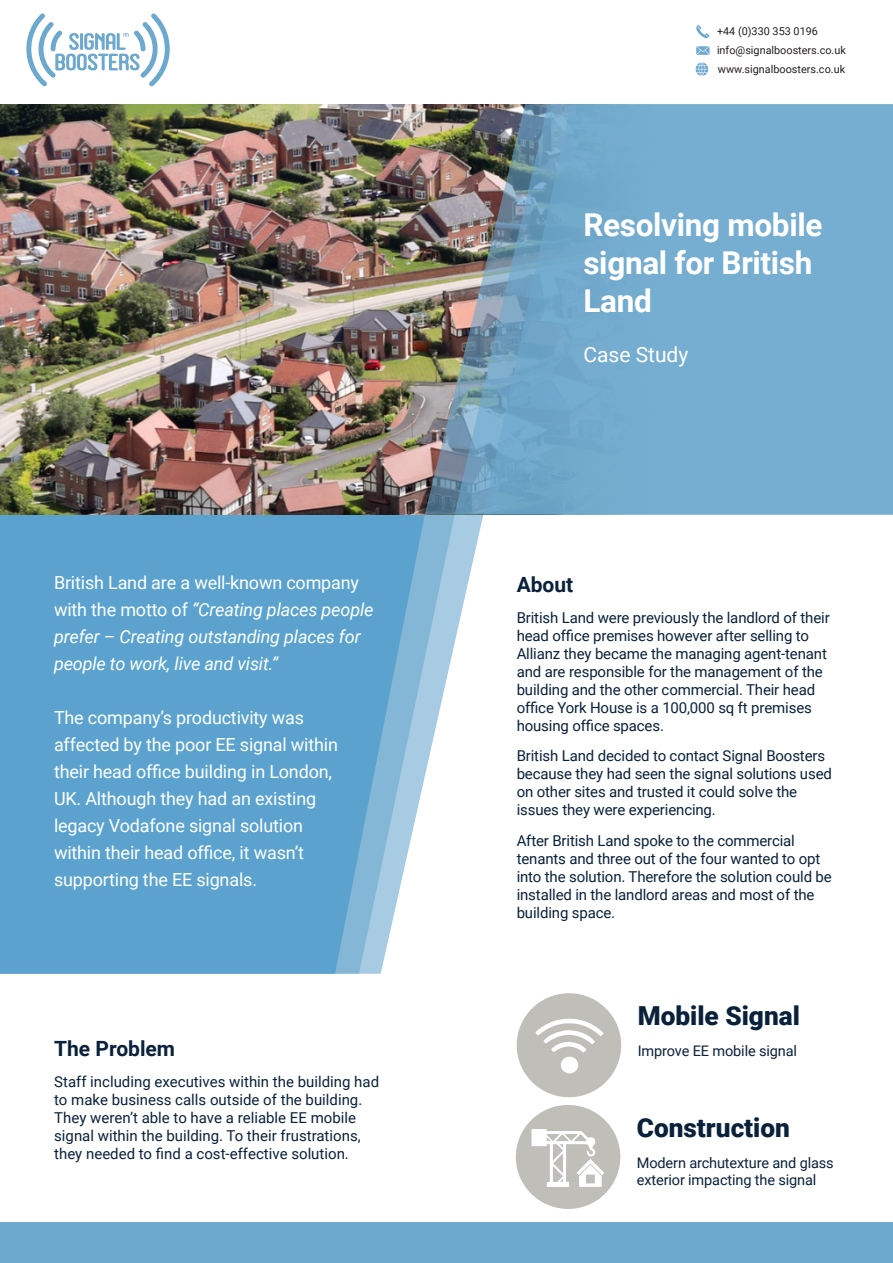
<style>
.page{position:relative;width:893px;height:1263px;background:#fff}
.page>*{position:absolute;margin:0;border:0;box-sizing:border-box;transform-origin:0 0}
.t1{font:700 31.5px/37.8px "Roboto";letter-spacing:-.01em;color:#fff}
.t2{font:900 26.25px "Roboto";color:#0a213b}
.t3{font:700 21px "Roboto";color:#0a213b}
.t4{font:21px "Roboto";color:#fff}
.t5{font:18px/27px "Roboto";letter-spacing:-.01em;color:#fff}
.t6{font:italic 18px/27px "Roboto";letter-spacing:-.01em;color:#fff}
.t7{font:15px/18px "Roboto";letter-spacing:-.01em;color:#0a213b}
.t8{font:14.55px/17.4px "Roboto";letter-spacing:-.01em;color:#0a213b}
.t9{font:10.8px "Roboto";color:#231f20}
.s1{font-style:normal}
</style>
<div class="page">
<svg style="left:455px;top:514px;width:28px;height:127px"></svg>
<svg style="left:0;top:514px;width:455px;height:460px;background:#68aad1"></svg>
<img style="left:0;top:104px;width:425px;height:410px">
<img style="left:425px;top:104px;width:30px;height:410px">
<svg style="left:455px;top:104px;width:438px;height:410px;background:#74a7c6"></svg>
<div style="left:516px;top:1105px;width:104px;height:104px;background:#bfbeb9;border-radius:50%"></div>
<div style="left:517px;top:993px;width:104px;height:104px;background:#bfbeb9;border-radius:50%"></div>
<svg style="left:519px;top:1018px;width:103px;height:80px"></svg>
<div style="left:561px;top:1057px;width:17px;height:16px;background:#fff;border-radius:50%"></div>
<svg style="left:518px;top:1129px;width:103px;height:80px"></svg>
<svg style="left:696px;top:25px;width:13px;height:13px"></svg>
<svg style="left:696px;top:46px;width:14px;height:9px"></svg>
<svg style="left:696px;top:63px;width:12px;height:13px"></svg>
<svg style="left:26px;top:13px;width:144px;height:73px"></svg>
<div style="left:0;top:1222px;width:893px;height:41px;background:#6da8cf"></div>
<p class="t6" style="left:54px;top:568px;width:321px"><span class="s1">British Land are a well-known company with the motto of</span> “Creating places people prefer – Creating outstanding places for people to work, live and visit.”</p>
<p class="t5" style="left:54px;top:703px;width:286px">The company’s productivity was affected by the poor EE signal within their head office building in London, UK. Although they had an existing legacy Vodafone signal solution within their head office, it wasn’t supporting the EE signals.</p>
<p class="t3" style="left:54px;top:1034px;width:122px">The Problem</p>
<p class="t7" style="left:54px;top:1072px;width:326px">Staff including executives within the building had to make business calls outside of the building.<br>They weren’t able to have a reliable EE mobile signal within the building. To their frustrations, they needed to find a cost-effective solution.</p>
<p class="t9" style="left:717px;top:23px;width:102px">+44 (0)330 353 0196</p>
<p class="t9" style="left:717px;top:42px;width:130px">info@signalboosters.co.uk</p>
<p class="t9" style="left:718px;top:62px;width:129px">www.signalboosters.co.uk</p>
<p class="t1" style="left:583px;top:205px;width:241px">Resolving mobile signal for British<br>Land</p>
<p class="t4" style="left:583px;top:340px;width:106px">Case Study</p>
<p class="t3" style="left:517px;top:570px;width:58px">About</p>
<p class="t7" style="left:517px;top:608px;width:315px">British Land were previously the landlord of their head office premises however after selling to Allianz they became the managing agent-tenant and are responsible for the management of the building and the other commercial. Their head office York House is a 100,000 sq ft premises housing office spaces.</p>
<p class="t7" style="left:517px;top:746px;width:317px">British Land decided to contact Signal Boosters because they had seen the signal solutions used on other sites and trusted it could solve the issues they were experiencing.</p>
<p class="t7" style="left:517px;top:831px;width:317px">After British Land spoke to the commercial tenants and three out of the four wanted to opt into the solution. Therefore the solution could be installed in the landlord areas and most of the building space.</p>
<p class="t2" style="left:638px;top:997px;width:164px">Mobile Signal</p>
<p class="t8" style="left:638px;top:1041px;width:161px">Improve EE mobile signal</p>
<p class="t2" style="left:637px;top:1109px;width:155px">Construction</p>
<p class="t8" style="left:637px;top:1153px;width:198px">Modern archutexture and glass exterior impacting the signal</p>
</div>
